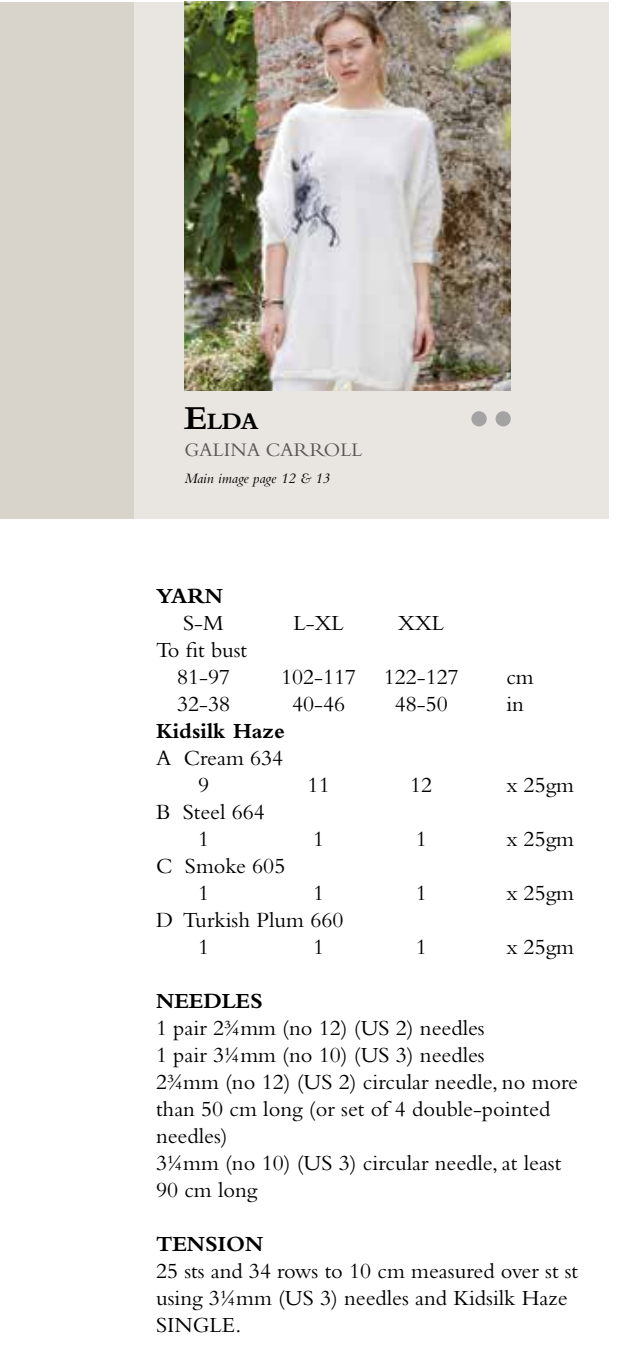
<style>
.page{position:relative;width:624px;height:1350px;background:#fff}
.page>*{position:absolute;margin:0;border:0;box-sizing:border-box;transform-origin:0 0}
.t1{font:700 24.5px "Bembo Std";color:#000}
.t2{font:22.5px/27px "Bembo Std";color:#000}
.t3{font:700 22.5px "Bembo Std";color:#000}
.t4{font:20px "Bembo Std";color:#575757}
.t5{font:italic 15px "Bembo Std";color:#000}
.s1{font-size:35px}
</style>
<div class="page">
<div style="left:8px;top:2px;width:600px;height:516px;background:#e9e6e1"></div>
<div style="left:0;top:2px;width:133px;height:516px;background:#d8d3cb"></div>
<img style="left:184px;top:2px;width:326px;height:388px">
<div style="left:495px;top:411px;width:15px;height:15px;background:#a3a3a3;border-radius:50%"></div>
<div style="left:471px;top:411px;width:15px;height:15px;background:#a3a3a3;border-radius:50%"></div>
<p class="t1" style="left:184px;top:407px;width:75px"><span class="s1">E</span>lda</p>
<p class="t4" style="left:184px;top:438px;width:179px">GALINA CARROLL</p>
<p class="t5" style="left:184px;top:469px;width:147px">Main image page 12 &amp; 13</p>
<p class="t3" style="left:156px;top:583px;width:68px">YARN</p>
<p class="t2" style="left:183px;top:609px;width:42px">S-M</p>
<p class="t2" style="left:293px;top:609px;width:52px">L-XL</p>
<p class="t2" style="left:398px;top:609px;width:48px">XXL</p>
<p class="t2" style="left:156px;top:636px;width:93px;text-align:center">To fit bust<br>81-97</p>
<p class="t2" style="left:281px;top:663px;width:179px">102-117 122-127</p>
<p class="t2" style="left:506px;top:663px;width:29px">cm</p>
<p class="t2" style="left:177px;top:690px;width:55px">32-38</p>
<p class="t2" style="left:292px;top:690px;width:55px">40-46</p>
<p class="t2" style="left:394px;top:690px;width:55px">48-50</p>
<p class="t2" style="left:506px;top:690px;width:19px">in</p>
<p class="t3" style="left:156px;top:718px;width:130px">Kidsilk Haze</p>
<p class="t2" style="left:198px;top:744px;width:87px;text-indent:-42px">A Cream 634<br>9</p>
<p class="t2" style="left:307px;top:771px;width:24px">11</p>
<p class="t2" style="left:410px;top:771px;width:24px">12</p>
<p class="t2" style="left:506px;top:771px;width:69px">x 25gm</p>
<p class="t2" style="left:198px;top:798px;width:68px;text-indent:-42px">B Steel 664<br>1</p>
<p class="t2" style="left:313px;top:825px;width:13px">1</p>
<p class="t2" style="left:415px;top:825px;width:13px">1</p>
<p class="t2" style="left:506px;top:825px;width:69px">x 25gm</p>
<p class="t2" style="left:198px;top:852px;width:89px;text-indent:-42px">C Smoke 605<br>1</p>
<p class="t2" style="left:313px;top:879px;width:13px">1</p>
<p class="t2" style="left:415px;top:879px;width:13px">1</p>
<p class="t2" style="left:506px;top:879px;width:69px">x 25gm</p>
<p class="t2" style="left:198px;top:906px;width:147px;text-indent:-42px">D Turkish Plum 660<br>1</p>
<p class="t2" style="left:313px;top:933px;width:13px">1</p>
<p class="t2" style="left:415px;top:933px;width:13px">1</p>
<p class="t2" style="left:506px;top:933px;width:69px">x 25gm</p>
<p class="t3" style="left:156px;top:988px;width:108px">NEEDLES</p>
<p class="t2" style="left:156px;top:1014px;width:423px">1 pair 23/4mm (no 12) (US 2) needles<br>1 pair 31/4mm (no 10) (US 3) needles<br>23/4mm (no 12) (US 2) circular needle, no more than 50 cm long (or set of 4 double-pointed needles)<br>31/4mm (no 10) (US 3) circular needle, at least<br>90 cm long</p>
<p class="t3" style="left:156px;top:1231px;width:109px">TENSION</p>
<p class="t2" style="left:156px;top:1257px;width:423px">25 sts and 34 rows to 10 cm measured over st st using 31/4mm (US 3) needles and Kidsilk Haze<br>SINGLE.</p>
</div>
